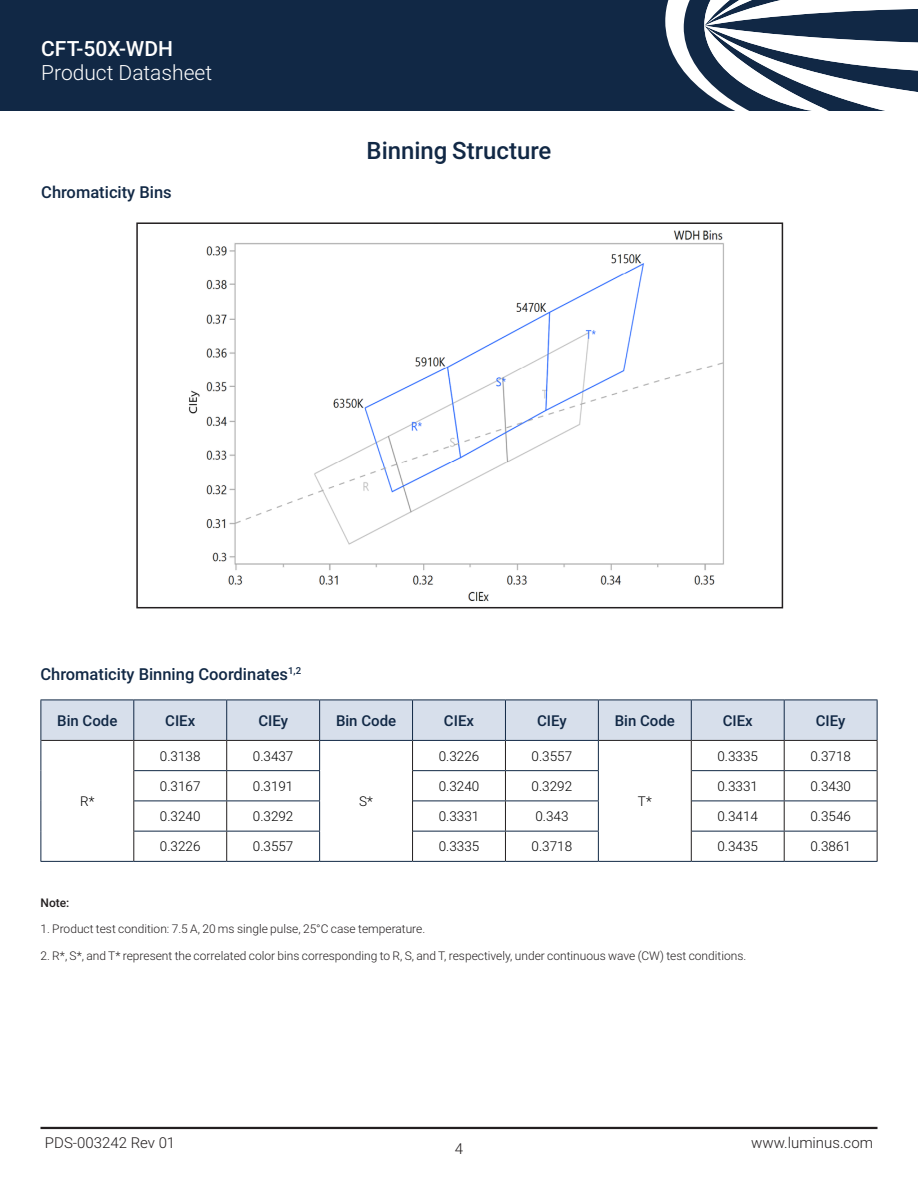
<style>
.page{position:relative;width:918px;height:1188px;background:#fff}
.page>*{position:absolute;margin:0;border:0;box-sizing:border-box;transform-origin:0 0}
.DS_Basic_Headline{font:500 24px "Roboto";color:#112845}
.t1{font:300 21px "Roboto";color:#fff}
.t2{font:500 21px "Roboto";color:#fff}
.DS_ChartHeadline1{font:500 16.5px "Roboto";color:#112845}
.DS_ChartHeadline3_inside{font:500 15px "Roboto";color:#112845}
.DS_Bottom_Folio{font:300 15px "Roboto";color:#231f20}
.DS_Folio_Pg{font:300 15px "Roboto";color:#231f20}
.DS_Chart_BodyText{font:300 13.5px "Roboto";color:#000}
.t3{font:300 12px "Roboto";color:#231f20}
.t4{font:500 12px "Roboto";color:#231f20}
</style>
<div class="page">
<div style="left:0;top:0;width:918px;height:110px;background:#112845"></div>
<svg style="left:665px;top:0;width:253px;height:110px"></svg>
<hr style="left:40px;top:1127px;width:838px;height:2px;background:#231f20">
<hr style="left:877px;top:741px;width:1px;height:30px;background:#231f20">
<hr style="left:877px;top:771px;width:1px;height:30px;background:#231f20">
<hr style="left:877px;top:801px;width:1px;height:30px;background:#231f20">
<hr style="left:877px;top:831px;width:1px;height:30px;background:#231f20">
<hr style="left:41px;top:740px;width:1px;height:31px;background:#112845">
<hr style="left:41px;top:771px;width:1px;height:30px;background:#112845">
<hr style="left:41px;top:801px;width:1px;height:30px;background:#112845">
<hr style="left:41px;top:831px;width:1px;height:30px;background:#112845">
<hr style="left:41px;top:861px;width:93px;height:1px;background:#112845">
<hr style="left:320px;top:861px;width:93px;height:1px;background:#112845">
<hr style="left:598px;top:861px;width:93px;height:1px;background:#112845">
<hr style="left:134px;top:861px;width:93px;height:1px;background:#112845">
<hr style="left:227px;top:861px;width:93px;height:1px;background:#112845">
<hr style="left:413px;top:861px;width:92px;height:1px;background:#112845">
<hr style="left:505px;top:861px;width:93px;height:1px;background:#112845">
<hr style="left:691px;top:861px;width:93px;height:1px;background:#112845">
<hr style="left:784px;top:861px;width:94px;height:1px;background:#112845">
<hr style="left:877px;top:700px;width:1px;height:40px;background:#112845">
<hr style="left:133px;top:741px;width:1px;height:30px;background:#231f20">
<hr style="left:412px;top:741px;width:1px;height:30px;background:#231f20">
<hr style="left:691px;top:741px;width:1px;height:30px;background:#231f20">
<hr style="left:784px;top:740px;width:94px;height:1px;background:#231f20">
<svg style="left:41px;top:700px;width:836px;height:70px"></svg>
<hr style="left:134px;top:770px;width:93px;height:1px;background:#112845">
<hr style="left:227px;top:770px;width:93px;height:1px;background:#112845">
<hr style="left:319px;top:771px;width:1px;height:30px;background:#112845">
<hr style="left:133px;top:771px;width:1px;height:30px;background:#231f20">
<hr style="left:226px;top:771px;width:1px;height:30px;background:#231f20">
<hr style="left:413px;top:770px;width:92px;height:1px;background:#112845">
<hr style="left:505px;top:770px;width:94px;height:1px;background:#112845">
<hr style="left:598px;top:771px;width:1px;height:30px;background:#112845">
<hr style="left:412px;top:771px;width:1px;height:30px;background:#231f20">
<hr style="left:505px;top:771px;width:1px;height:30px;background:#231f20">
<hr style="left:692px;top:770px;width:92px;height:1px;background:#112845">
<hr style="left:784px;top:770px;width:93px;height:1px;background:#112845">
<hr style="left:691px;top:771px;width:1px;height:30px;background:#231f20">
<hr style="left:784px;top:771px;width:1px;height:30px;background:#231f20">
<hr style="left:134px;top:801px;width:93px;height:1px;background:#112845">
<hr style="left:227px;top:801px;width:93px;height:1px;background:#112845">
<hr style="left:319px;top:801px;width:1px;height:30px;background:#112845">
<hr style="left:133px;top:801px;width:1px;height:30px;background:#231f20">
<hr style="left:226px;top:801px;width:1px;height:30px;background:#231f20">
<hr style="left:413px;top:801px;width:92px;height:1px;background:#112845">
<hr style="left:505px;top:801px;width:94px;height:1px;background:#112845">
<hr style="left:598px;top:801px;width:1px;height:30px;background:#112845">
<hr style="left:412px;top:801px;width:1px;height:30px;background:#231f20">
<hr style="left:505px;top:801px;width:1px;height:30px;background:#231f20">
<hr style="left:692px;top:801px;width:92px;height:1px;background:#112845">
<hr style="left:784px;top:801px;width:93px;height:1px;background:#112845">
<hr style="left:691px;top:801px;width:1px;height:30px;background:#231f20">
<hr style="left:784px;top:801px;width:1px;height:30px;background:#231f20">
<hr style="left:134px;top:831px;width:93px;height:1px;background:#112845">
<hr style="left:227px;top:831px;width:93px;height:1px;background:#112845">
<svg style="left:319px;top:832px;width:1px;height:29px"></svg>
<hr style="left:133px;top:831px;width:1px;height:30px;background:#231f20">
<svg style="left:226px;top:832px;width:1px;height:29px"></svg>
<hr style="left:413px;top:831px;width:92px;height:1px;background:#112845">
<hr style="left:505px;top:831px;width:94px;height:1px;background:#112845">
<svg style="left:598px;top:832px;width:1px;height:29px"></svg>
<hr style="left:412px;top:831px;width:1px;height:30px;background:#231f20">
<svg style="left:505px;top:832px;width:1px;height:29px"></svg>
<hr style="left:692px;top:831px;width:92px;height:1px;background:#112845">
<hr style="left:784px;top:831px;width:93px;height:1px;background:#112845">
<hr style="left:691px;top:831px;width:1px;height:30px;background:#231f20">
<svg style="left:784px;top:832px;width:1px;height:29px"></svg>
<img style="left:188px;top:230px;width:536px;height:371px">
<div style="left:136px;top:222px;width:647px;height:386px;border:2px solid #231f20"></div>
<p class="t2" style="left:41px;top:34px;width:133px">CFT-50X-WDH</p>
<p class="t1" style="left:41px;top:58px;width:172px">Product Datasheet</p>
<p class="DS_ChartHeadline1" style="left:41px;top:181px;width:132px">Chromaticity Bins</p>
<p class="DS_Basic_Headline" style="left:367px;top:133px;width:186px">Binning Structure</p>
<p class="DS_ChartHeadline1" style="left:40px;top:662px;width:262px">Chromaticity Binning Coordinates<sup>1,2</sup></p>
<p class="DS_ChartHeadline3_inside" style="left:57px;top:710px;width:62px">Bin Code</p>
<p class="DS_ChartHeadline3_inside" style="left:165px;top:710px;width:32px">CIEx</p>
<p class="DS_ChartHeadline3_inside" style="left:258px;top:710px;width:31px">CIEy</p>
<p class="DS_ChartHeadline3_inside" style="left:336px;top:710px;width:62px">Bin Code</p>
<p class="DS_ChartHeadline3_inside" style="left:444px;top:710px;width:32px">CIEx</p>
<p class="DS_ChartHeadline3_inside" style="left:537px;top:710px;width:31px">CIEy</p>
<p class="DS_ChartHeadline3_inside" style="left:615px;top:710px;width:62px">Bin Code</p>
<p class="DS_ChartHeadline3_inside" style="left:723px;top:710px;width:32px">CIEx</p>
<p class="DS_ChartHeadline3_inside" style="left:816px;top:710px;width:31px">CIEy</p>
<p class="DS_Chart_BodyText" style="left:80px;top:792px;width:16px">R*</p>
<p class="DS_Chart_BodyText" style="left:160px;top:746px;width:42px">0.3138</p>
<p class="DS_Chart_BodyText" style="left:253px;top:746px;width:42px">0.3437</p>
<p class="DS_Chart_BodyText" style="left:439px;top:746px;width:42px">0.3226</p>
<p class="DS_Chart_BodyText" style="left:532px;top:746px;width:42px">0.3557</p>
<p class="DS_Chart_BodyText" style="left:717px;top:746px;width:42px">0.3335</p>
<p class="DS_Chart_BodyText" style="left:810px;top:746px;width:42px">0.3718</p>
<p class="DS_Chart_BodyText" style="left:160px;top:777px;width:42px">0.3167</p>
<p class="DS_Chart_BodyText" style="left:253px;top:777px;width:42px">0.3191</p>
<p class="DS_Chart_BodyText" style="left:439px;top:777px;width:42px">0.3240</p>
<p class="DS_Chart_BodyText" style="left:532px;top:777px;width:42px">0.3292</p>
<p class="DS_Chart_BodyText" style="left:717px;top:777px;width:42px">0.3331</p>
<p class="DS_Chart_BodyText" style="left:810px;top:777px;width:42px">0.3430</p>
<p class="DS_Chart_BodyText" style="left:160px;top:807px;width:42px">0.3240</p>
<p class="DS_Chart_BodyText" style="left:253px;top:807px;width:42px">0.3292</p>
<p class="DS_Chart_BodyText" style="left:439px;top:807px;width:42px">0.3331</p>
<p class="DS_Chart_BodyText" style="left:535px;top:807px;width:35px">0.343</p>
<p class="DS_Chart_BodyText" style="left:717px;top:807px;width:42px">0.3414</p>
<p class="DS_Chart_BodyText" style="left:810px;top:807px;width:42px">0.3546</p>
<p class="DS_Chart_BodyText" style="left:160px;top:837px;width:42px">0.3226</p>
<p class="DS_Chart_BodyText" style="left:253px;top:837px;width:42px">0.3557</p>
<p class="DS_Chart_BodyText" style="left:439px;top:837px;width:42px">0.3335</p>
<p class="DS_Chart_BodyText" style="left:532px;top:837px;width:42px">0.3718</p>
<p class="DS_Chart_BodyText" style="left:717px;top:837px;width:42px">0.3435</p>
<p class="DS_Chart_BodyText" style="left:810px;top:837px;width:42px">0.3861</p>
<p class="DS_Chart_BodyText" style="left:359px;top:792px;width:15px">S*</p>
<p class="DS_Chart_BodyText" style="left:638px;top:792px;width:15px">T*</p>
<p class="t4" style="left:40px;top:894px;width:30px">Note:</p>
<p class="t3" style="left:40px;top:920px;width:386px">1. Product test condition: 7.5 A, 20 ms single pulse, 25°C case temperature.</p>
<p class="t3" style="left:40px;top:947px;width:707px">2. R*, S*, and T* represent the correlated color bins corresponding to R, S, and T, respectively, under continuous wave (CW) test conditions.</p>
<p class="DS_Bottom_Folio" style="left:45px;top:1132px;width:132px">PDS-003242 Rev 01</p>
<p class="DS_Bottom_Folio" style="left:751px;top:1132px;width:123px">www.luminus.com</p>
<p class="DS_Folio_Pg" style="left:455px;top:1139px;width:10px">4</p>
</div>
